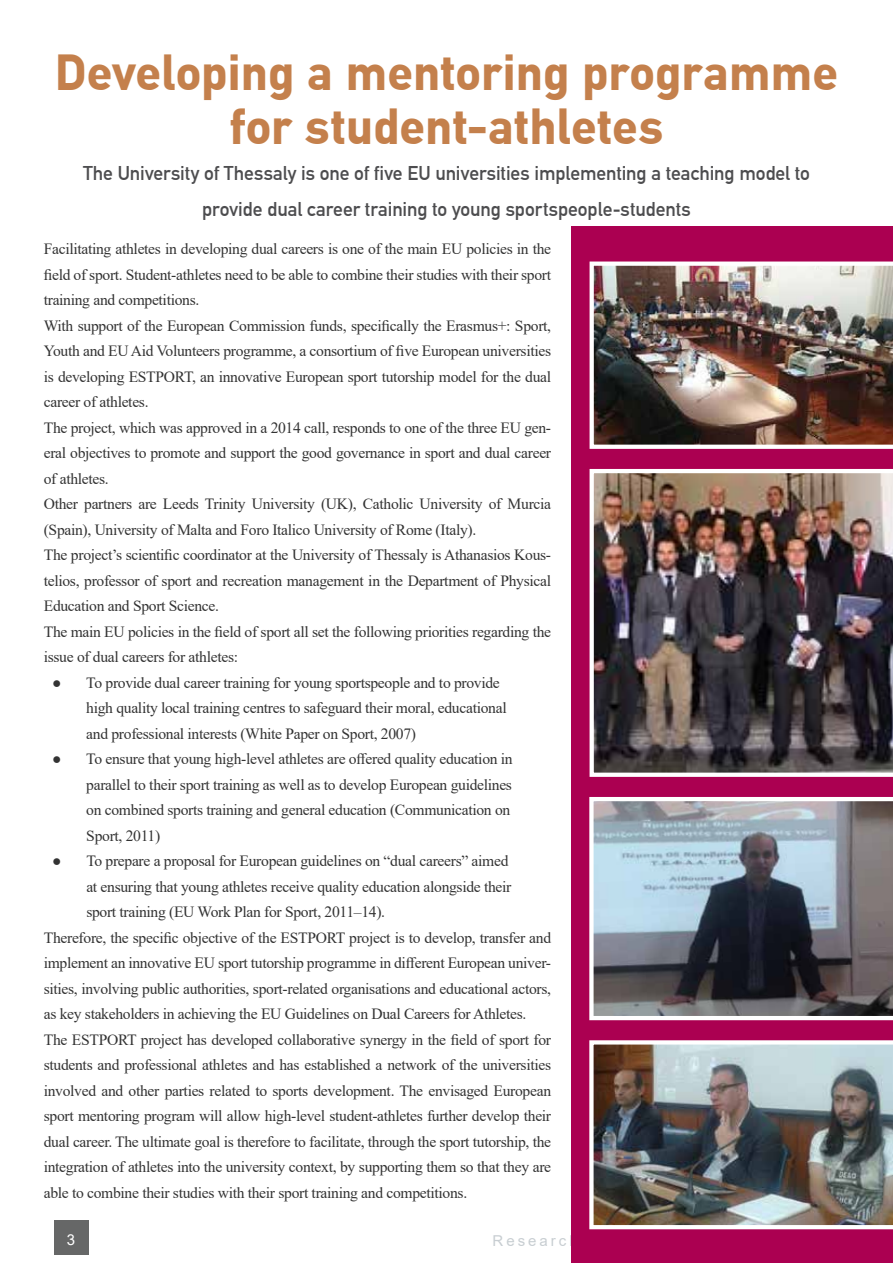
<style>
.page{position:relative;width:893px;height:1263px;background:#fff}
.page>*{position:absolute;margin:0;border:0;box-sizing:border-box;transform-origin:0 0}
.t1{font:700 49.5px/54px "CF Din";letter-spacing:.01em;color:#c4804c;text-align:center}
.t2{font:19.5px/36px "CF Din";letter-spacing:-.005em;color:#4d4d4f;text-align:center}
.t3{font:15.6px/25.5px "Times New Roman";letter-spacing:-.02em;color:#333}
.t4{font:15px "Arial";color:#fff}
.s1{font-family:"Arial Narrow"}
</style>
<div class="page">
<div style="left:54px;top:1221px;width:34px;height:34px;background:#666767"></div>
<div style="left:571px;top:226px;width:322px;height:1037px;background:#ab0051"></div>
<img style="left:589px;top:1040px;width:304px;height:189px">
<svg style="left:589px;top:797px;width:304px;height:223px;background:#7f848e"></svg>
<img style="left:590px;top:469px;width:303px;height:308px">
<img style="left:590px;top:261px;width:303px;height:188px">
<h1 class="t1" style="left:55px;top:45px;width:784px">Developing a mentoring programme for student-athletes</h1>
<p class="t2" style="left:83px;top:155px;width:728px">The University of Thessaly is one of five EU universities implementing a teaching model to provide dual career training to young sportspeople-students</p>
<p class="t3" style="left:44px;top:236px;width:509px">Facilitating athletes in developing dual careers is one of the main EU policies in the field of sport. Student-athletes need to be able to combine their studies with their sport training and competitions.<br>With support of the European Commission funds, specifically the Erasmus+: Sport, Youth and EU Aid Volunteers programme, a consortium of five European universities is developing ESTPORT, an innovative European sport tutorship model for the dual career of athletes.<br>The project, which was approved in a 2014 call, responds to one of the three EU gen&shy;eral objectives to promote and support the good governance in sport and dual career of athletes.<br>Other partners are Leeds Trinity University (UK), Catholic University of Murcia (Spain), University of Malta and Foro Italico University of Rome (Italy).<br>The project’s scientific coordinator at the University of Thessaly is Athanasios Kous&shy;telios, professor of sport and recreation management in the Department of Physical Education and Sport Science.<br>The main EU policies in the field of sport all set the following priorities regarding the issue of dual careers for athletes:</p>
<p class="t3" style="left:86px;top:669px;width:422px;text-indent:-34px"><span class="s1">●</span> To provide dual career training for young sportspeople and to provide high quality local training centres to safeguard their moral, educational and professional interests (White Paper on Sport, 2007)</p>
<p class="t3" style="left:86px;top:746px;width:428px;text-indent:-34px"><span class="s1">●</span> To ensure that young high-level athletes are offered quality education in parallel to their sport training as well as to develop European guidelines on combined sports training and general education (Communication on Sport, 2011)</p>
<p class="t3" style="left:52px;top:848px;width:458px"><span class="s1">●</span> To prepare a proposal for European guidelines on “dual careers” aimed</p>
<p class="t3" style="left:86px;top:873px;width:427px">at ensuring that young athletes receive quality education alongside their</p>
<p class="t3" style="left:86px;top:899px;width:300px">sport training (EU Work Plan for Sport, 2011–14).</p>
<p class="t3" style="left:44px;top:924px;width:509px">Therefore, the specific objective of the ESTPORT project is to develop, transfer and</p>
<p class="t3" style="left:44px;top:950px;width:509px">implement an innovative EU sport tutorship programme in different European univer-</p>
<p class="t3" style="left:44px;top:975px;width:509px">sities, involving public authorities, sport-related organisations and educational actors,</p>
<p class="t3" style="left:44px;top:1001px;width:484px">as key stakeholders in achieving the EU Guidelines on Dual Careers for Athletes.</p>
<p class="t3" style="left:44px;top:1026px;width:509px">The ESTPORT project has developed collaborative synergy in the field of sport for</p>
<p class="t3" style="left:44px;top:1052px;width:509px">students and professional athletes and has established a network of the universities</p>
<p class="t3" style="left:44px;top:1077px;width:509px">involved and other parties related to sports development. The envisaged European</p>
<p class="t3" style="left:44px;top:1103px;width:509px">sport mentoring program will allow high-level student-athletes further develop their</p>
<p class="t3" style="left:44px;top:1128px;width:509px">dual career. The ultimate goal is therefore to facilitate, through the sport tutorship, the</p>
<p class="t3" style="left:44px;top:1154px;width:509px">integration of athletes into the university context, by supporting them so that they are</p>
<p class="t3" style="left:44px;top:1179px;width:425px">able to combine their studies with their sport training and competitions.</p>
<p class="t4" style="left:67px;top:1229px;width:10px">3</p>
</div>
